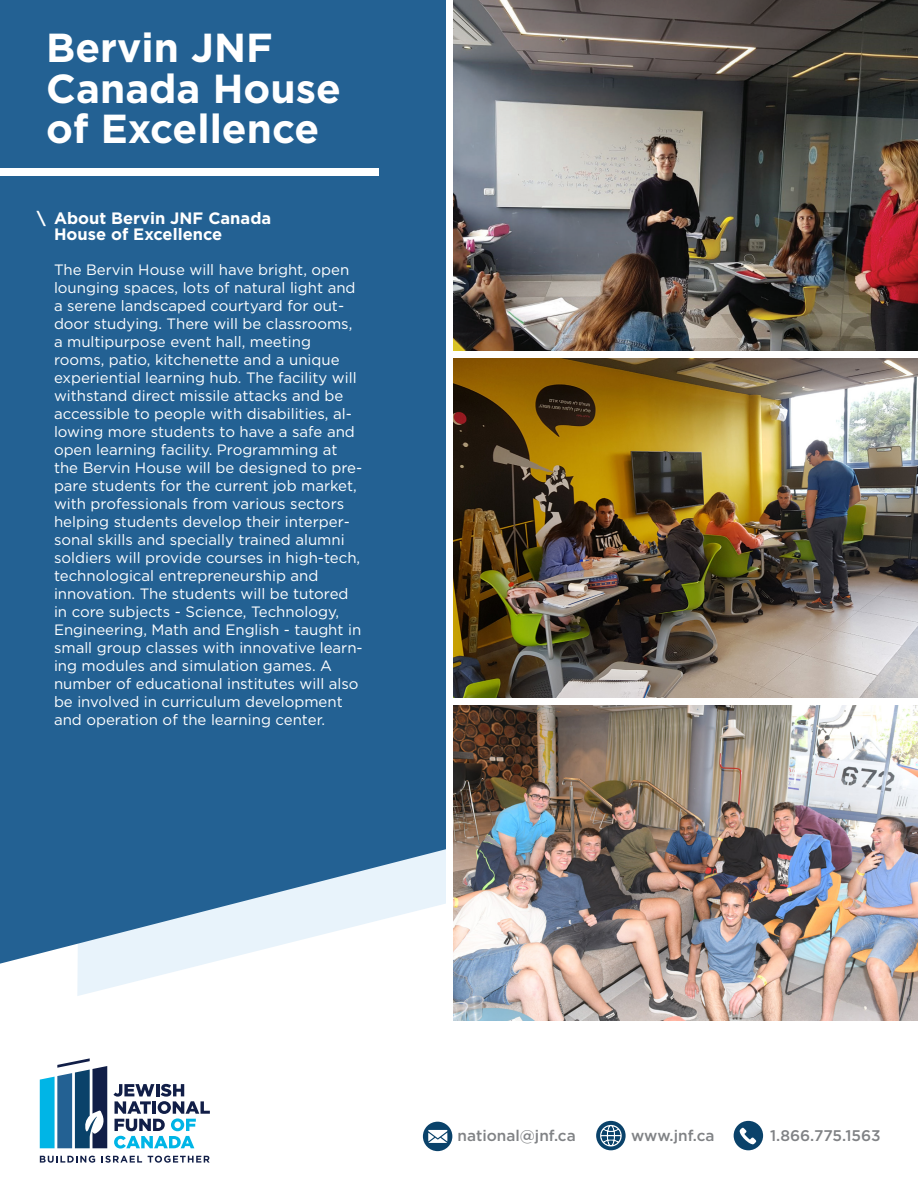
<style>
.page{position:relative;width:918px;height:1188px;background:#fff}
.page>*{position:absolute;margin:0;border:0;box-sizing:border-box;transform-origin:0 0}
.t1{font:700 40.5px/40.5px "Gotham";color:#fff}
.t2{font:700 16.5px/16.5px "Gotham";color:#fff}
.t3{font:500 15.45px "Gotham";color:#808285}
.t4{font:15px/18px "Gotham";color:#fff}
</style>
<div class="page">
<div style="left:0;top:0;width:446px;height:969px;background:#236193"></div>
<img style="left:454px;top:358px;width:464px;height:340px">
<img style="left:454px;top:0;width:464px;height:351px">
<img style="left:454px;top:705px;width:464px;height:315px">
<svg style="left:113px;top:1084px;width:97px;height:65px"></svg>
<svg style="left:40px;top:1156px;width:55px;height:7px"></svg>
<svg style="left:102px;top:1156px;width:40px;height:7px"></svg>
<svg style="left:148px;top:1156px;width:62px;height:7px"></svg>
<svg style="left:40px;top:1058px;width:67px;height:90px"></svg>
<svg style="left:734px;top:1121px;width:29px;height:29px"></svg>
<svg style="left:423px;top:1122px;width:29px;height:29px"></svg>
<svg style="left:596px;top:1121px;width:30px;height:29px"></svg>
<div style="left:0;top:168px;width:379px;height:8px;background:#fff"></div>
<p class="t1" style="left:46px;top:28px;width:228px">Bervin JNF</p>
<p class="t1" style="left:46px;top:68px;width:296px">Canada House of Excellence</p>
<p class="t2" style="left:37px;top:210px;width:10px">\</p>
<p class="t2" style="left:54px;top:210px;width:219px">About Bervin JNF Canada<br>House of Excellence</p>
<p class="t4" style="left:54px;top:260px;width:310px">The Bervin House will have bright, open lounging spaces, lots of natural light and a serene landscaped courtyard for out&shy;door studying. There will be classrooms, a multipurpose event hall, meeting rooms, patio, kitchenette and a unique experiential learning hub. The facility will withstand direct missile attacks and be accessible to people with disabilities, al&shy;lowing more students to have a safe and open learning facility. Programming at the Bervin House will be designed to pre&shy;pare students for the current job market, with professionals from various sectors helping students develop their interper&shy;sonal skills and specially trained alumni soldiers will provide courses in high-tech, technological entrepreneurship and innovation. The students will be tutored in core subjects - Science, Technology, Engineering, Math and English - taught in small group classes with innovative learn&shy;ing modules and simulation games. A number of educational institutes will also be involved in curriculum development and operation of the learning center.</p>
<p class="t3" style="left:457px;top:1125px;width:120px">national@jnf.ca</p>
<p class="t3" style="left:631px;top:1125px;width:85px">www.jnf.ca</p>
<p class="t3" style="left:770px;top:1125px;width:112px">1.866.775.1563</p>
</div>
